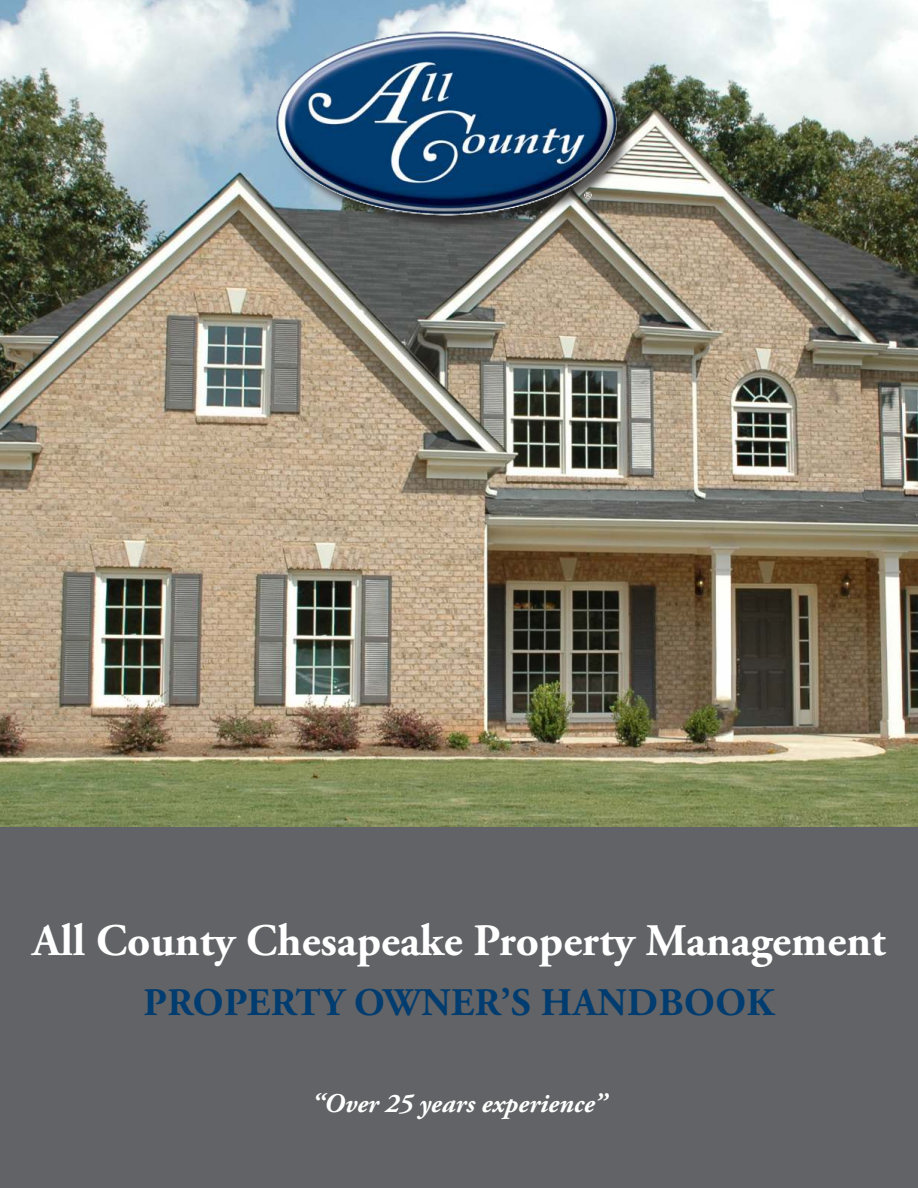
<style>
.page{position:relative;width:918px;height:1188px;background:#fff}
.page>*{position:absolute;margin:0;border:0;box-sizing:border-box;transform-origin:0 0}
.t1{font:700 45px "Adobe Garamond Pro";color:#fff}
.t2{font:700 39px "Adobe Garamond Pro";letter-spacing:.015em;color:#003c6f}
.t3{font:italic 700 27px "Adobe Garamond Pro";color:#fff}
</style>
<div class="page">
<img style="left:0;top:0;width:918px;height:827px">
<div style="left:0;top:827px;width:918px;height:361px;background:#626366"></div>
<div style="left:278px;top:33px;width:355px;height:197px;background:#221f1f;opacity:.75"></div>
<img style="left:272px;top:27px;width:349px;height:191px">
<p class="t1" style="left:32px;top:923px;width:855px">All County Chesapeake Property Management</p>
<p class="t2" style="left:143px;top:987px;width:633px">PROPERTY OWNER’S HANDBOOK</p>
<p class="t3" style="left:311px;top:1093px;width:297px">“Over 25 years experience”</p>
</div>
